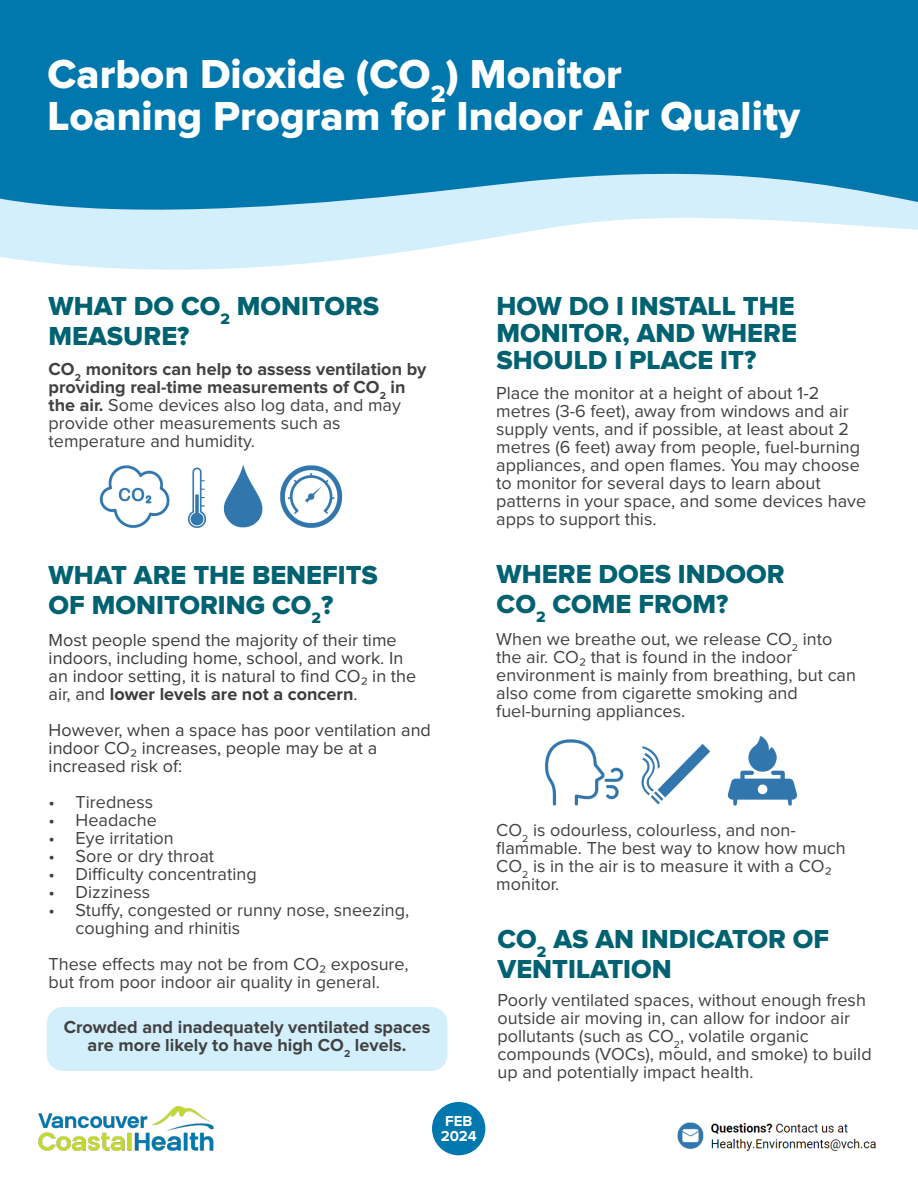
<style>
.page{position:relative;width:918px;height:1188px;background:#fff}
.page>*{position:absolute;margin:0;border:0;box-sizing:border-box;transform-origin:0 0}
.t1{font:42px/42px "Proxima Nova Extrabld";color:#fff}
.t2{font:27px/30px "Proxima Nova Extrabld";color:#006271}
.t3{font:18px/18px "Proxima Nova";color:#414141}
.t4{font:18px/18px "Proxima Nova";color:#3c3c3c}
.t5{font:700 18px/18px "Proxima Nova";color:#414141;text-align:center}
.t6{font:700 15px/15px "Proxima Nova";color:#fff;text-align:center}
.s1{font-weight:700}
</style>
<div class="page">
<div style="left:47px;top:1007px;width:400px;height:64px;background:#d4effc;border-radius:16px"></div>
<div style="left:0;top:0;width:918px;height:215px;background:#0078ae"></div>
<svg style="left:0;top:173px;width:918px;height:97px;fill:#d4effc"></svg>
<img style="left:99px;top:465px;width:244px;height:63px">
<img style="left:545px;top:736px;width:253px;height:70px">
<img style="left:38px;top:1106px;width:176px;height:45px">
<img style="left:677px;top:1122px;width:199px;height:29px">
<div style="left:432px;top:1102px;width:53px;height:53px;background:#0078ae;border-radius:50%"></div>
<h1 class="t1" style="left:47px;top:54px;width:754px">Carbon Dioxide (CO<sub>2</sub>) Monitor<br>Loaning Program for Indoor Air Quality</h1>
<h2 class="t2" style="left:49px;top:292px;width:332px">WHAT DO CO<sub>2</sub> MONITORS<br>MEASURE?</h2>
<h2 class="t2" style="left:496px;top:294px;width:302px;line-height:27px;text-align:justify">HOW DO I INSTALL THE MONITOR, AND WHERE SHOULD I PLACE IT?</h2>
<p class="t3" style="left:49px;top:361px;width:379px"><span class="s1">CO</span><sub>2</sub> <span class="s1">monitors can help to assess ventilation by providing real-time measurements of CO</span><sub>2</sub> <span class="s1">in the air.</span> Some devices also log data, and may provide other measurements such as temperature and humidity.</p>
<p class="t3" style="left:496px;top:385px;width:371px">Place the monitor at a height of about 1-2 metres (3-6 feet), away from windows and air supply vents, and if possible, at least about 2 metres (6 feet) away from people, fuel-burning appliances, and open flames. You may choose to monitor for several days to learn about patterns in your space, and some devices have apps to support this.</p>
<h2 class="t2" style="left:49px;top:561px;width:331px">WHAT ARE THE BENEFITS<br>OF MONITORING CO<sub>2</sub>?</h2>
<p class="t4" style="left:49px;top:632px;width:369px">Most people spend the majority of their time indoors, including home, school, and work. In an indoor setting, it is natural to find CO₂ in the air, and <span class="s1">lower levels are not a concern</span>.</p>
<p class="t4" style="left:49px;top:722px;width:384px">However, when a space has poor ventilation and indoor CO₂ increases, people may be at a increased risk of:</p>
<p class="t3" style="left:49px;top:794px;width:106px">• Tiredness</p>
<p class="t3" style="left:49px;top:812px;width:110px">• Headache</p>
<p class="t3" style="left:49px;top:830px;width:127px">• Eye irritation</p>
<p class="t3" style="left:49px;top:848px;width:167px">• Sore or dry throat</p>
<p class="t3" style="left:49px;top:866px;width:210px">• Difficulty concentrating</p>
<p class="t3" style="left:49px;top:884px;width:103px">• Dizziness</p>
<p class="t3" style="left:76px;top:902px;width:335px;text-indent:-27px">• Stuffy, congested or runny nose, sneezing, coughing and rhinitis</p>
<p class="t3" style="left:49px;top:956px;width:362px">These effects may not be from CO₂ exposure, but from poor indoor air quality in general.</p>
<p class="t5" style="left:64px;top:1019px;width:368px">Crowded and inadequately ventilated spaces are more likely to have high CO<sub>2</sub> levels.</p>
<p class="t6" style="left:441px;top:1114px;width:38px">FEB<br>2024</p>
<h2 class="t2" style="left:497px;top:560px;width:290px">WHERE DOES INDOOR<br>CO<sub>2</sub> COME FROM?</h2>
<p class="t3" style="left:496px;top:631px;width:361px">When we breathe out, we release CO<sub>2</sub> into the air. CO₂ that is found in the indoor environment is mainly from breathing, but can also come from cigarette smoking and fuel-burning appliances.</p>
<p class="t3" style="left:496px;top:822px;width:351px">CO<sub>2</sub> is odourless, colourless, and non&shy;flammable. The best way to know how much<br>CO<sub>2</sub> is in the air is to measure it with a CO₂ monitor.</p>
<h2 class="t2" style="left:498px;top:925px;width:333px">CO<sub>2</sub> AS AN INDICATOR OF<br>VENTILATION</h2>
<p class="t3" style="left:498px;top:991px;width:376px">Poorly ventilated spaces, without enough fresh outside air moving in, can allow for indoor air pollutants (such as CO<sub>2</sub>, volatile organic compounds (VOCs), mould, and smoke) to build up and potentially impact health.</p>
</div>
